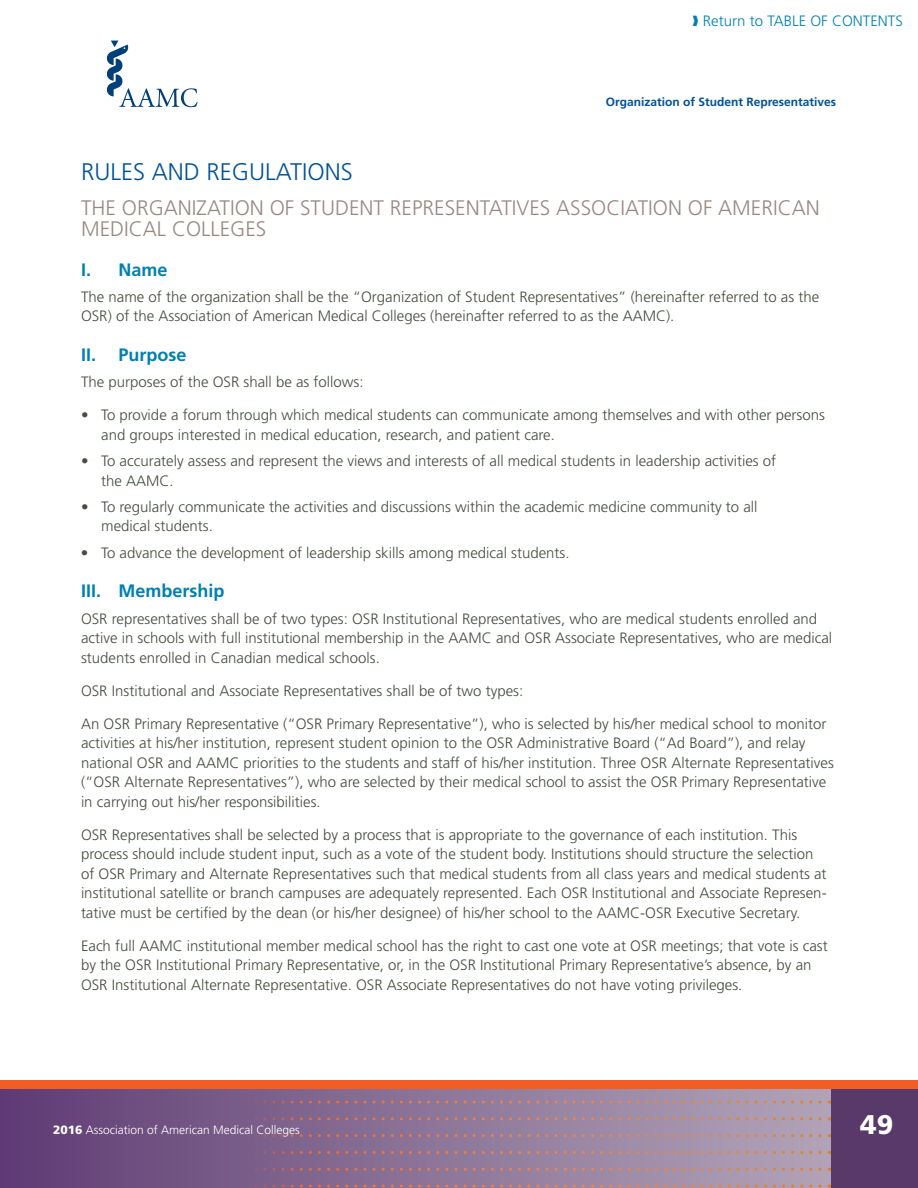
<style>
.page{position:relative;width:918px;height:1188px;background:#fff}
.page>*{position:absolute;margin:0;border:0;box-sizing:border-box;transform-origin:0 0}
.t1{font:900 27px "Frutiger";color:#fff}
.t2{font:300 24px "Frutiger";color:#005295}
.t3{font:300 21px/21px "Frutiger";color:#978981}
.t4{font:700 18px "Frutiger";color:#0080b2}
.t5{font:300 15px/19.5px "Frutiger";color:#444d3e}
.t6{font:300 15px "Frutiger";color:#0080b2}
.t7{font:300 12px "Frutiger";color:#fff}
.t8{font:700 12px "Frutiger";color:#005295}
.s1{font-weight:900}
</style>
<div class="page">
<div style="left:0;top:1084px;width:918px;height:104px;background:#583969"></div>
<div style="left:0;top:1082px;width:831px;height:106px;background:linear-gradient(to right,#613d75,#b4a6b7)"></div>
<svg style="left:229px;top:1151px;width:591px;height:3px;background:#a77e89"></svg>
<svg style="left:229px;top:1184px;width:591px;height:3px;background:#a57e8b"></svg>
<svg style="left:229px;top:1117px;width:591px;height:3px;background:#a67e8a"></svg>
<svg style="left:229px;top:1168px;width:591px;height:3px;background:#a67e8a"></svg>
<svg style="left:229px;top:1101px;width:591px;height:3px;background:#a67e8a"></svg>
<svg style="left:229px;top:1134px;width:591px;height:3px;background:#a67e89"></svg>
<svg style="left:106px;top:41px;width:92px;height:66px"></svg>
<div style="left:0;top:1080px;width:918px;height:9px;background:#f15d22"></div>
<p class="t6" style="left:693px;top:13px;width:212px">❱ Return to TABLE OF CONTENTS</p>
<p class="t8" style="left:606px;top:95px;width:232px">Organization of Student Representatives</p>
<h2 class="t2" style="left:81px;top:159px;width:273px">RULES AND REGULATIONS</h2>
<h3 class="t3" style="left:81px;top:197px;width:740px">THE ORGANIZATION OF STUDENT REPRESENTATIVES ASSOCIATION OF AMERICAN<br>MEDICAL COLLEGES</h3>
<p class="t4" style="left:81px;top:259px;width:88px">I. Name</p>
<p class="t5" style="left:81px;top:287px;width:740px">The name of the organization shall be the “Organization of Student Representatives” (hereinafter referred to as the<br>OSR) of the Association of American Medical Colleges (hereinafter referred to as the AAMC).</p>
<p class="t4" style="left:81px;top:344px;width:107px">II. Purpose</p>
<p class="t5" style="left:81px;top:373px;width:284px">The purposes of the OSR shall be as follows:</p>
<p class="t5" style="left:101px;top:406px;width:725px;text-indent:-20px">• To provide a forum through which medical students can communicate among themselves and with other persons and groups interested in medical education, research, and patient care.</p>
<p class="t5" style="left:101px;top:451px;width:677px;text-indent:-20px">• To accurately assess and represent the views and interests of all medical students in leadership activities of the AAMC.</p>
<p class="t5" style="left:101px;top:497px;width:658px;text-indent:-20px">• To regularly communicate the activities and discussions within the academic medicine community to all medical students.</p>
<p class="t5" style="left:81px;top:543px;width:490px">• To advance the development of leadership skills among medical students.</p>
<p class="t4" style="left:81px;top:581px;width:145px">III. Membership</p>
<p class="t5" style="left:81px;top:609px;width:753px">OSR representatives shall be of two types: OSR Institutional Representatives, who are medical students enrolled and active in schools with full institutional membership in the AAMC and OSR Associate Representatives, who are medical students enrolled in Canadian medical schools.</p>
<p class="t5" style="left:81px;top:681px;width:444px">OSR Institutional and Associate Representatives shall be of two types:</p>
<p class="t5" style="left:81px;top:714px;width:754px">An OSR Primary Representative (“OSR Primary Representative”), who is selected by his/her medical school to monitor activities at his/her institution, represent student opinion to the OSR Administrative Board (“Ad Board”), and relay national OSR and AAMC priorities to the students and staff of his/her institution. Three OSR Alternate Representatives (“OSR Alternate Representatives”), who are selected by their medical school to assist the OSR Primary Representative in carrying out his/her responsibilities.</p>
<p class="t5" style="left:81px;top:825px;width:747px">OSR Representatives shall be selected by a process that is appropriate to the governance of each institution. This process should include student input, such as a vote of the student body. Institutions should structure the selection of OSR Primary and Alternate Representatives such that medical students from all class years and medical students at institutional satellite or branch campuses are adequately represented. Each OSR Institutional and Associate Represen&shy;tative must be certified by the dean (or his/her designee) of his/her school to the AAMC-OSR Executive Secretary.</p>
<p class="t5" style="left:81px;top:936px;width:748px">Each full AAMC institutional member medical school has the right to cast one vote at OSR meetings; that vote is cast by the OSR Institutional Primary Representative, or, in the OSR Institutional Primary Representative’s absence, by an<br>OSR Institutional Alternate Representative. OSR Associate Representatives do not have voting privileges.</p>
<p class="t7" style="left:53px;top:1123px;width:248px"><span class="s1">2016</span> Association of American Medical Colleges</p>
<h1 class="t1" style="left:860px;top:1108px;width:35px">49</h1>
</div>
